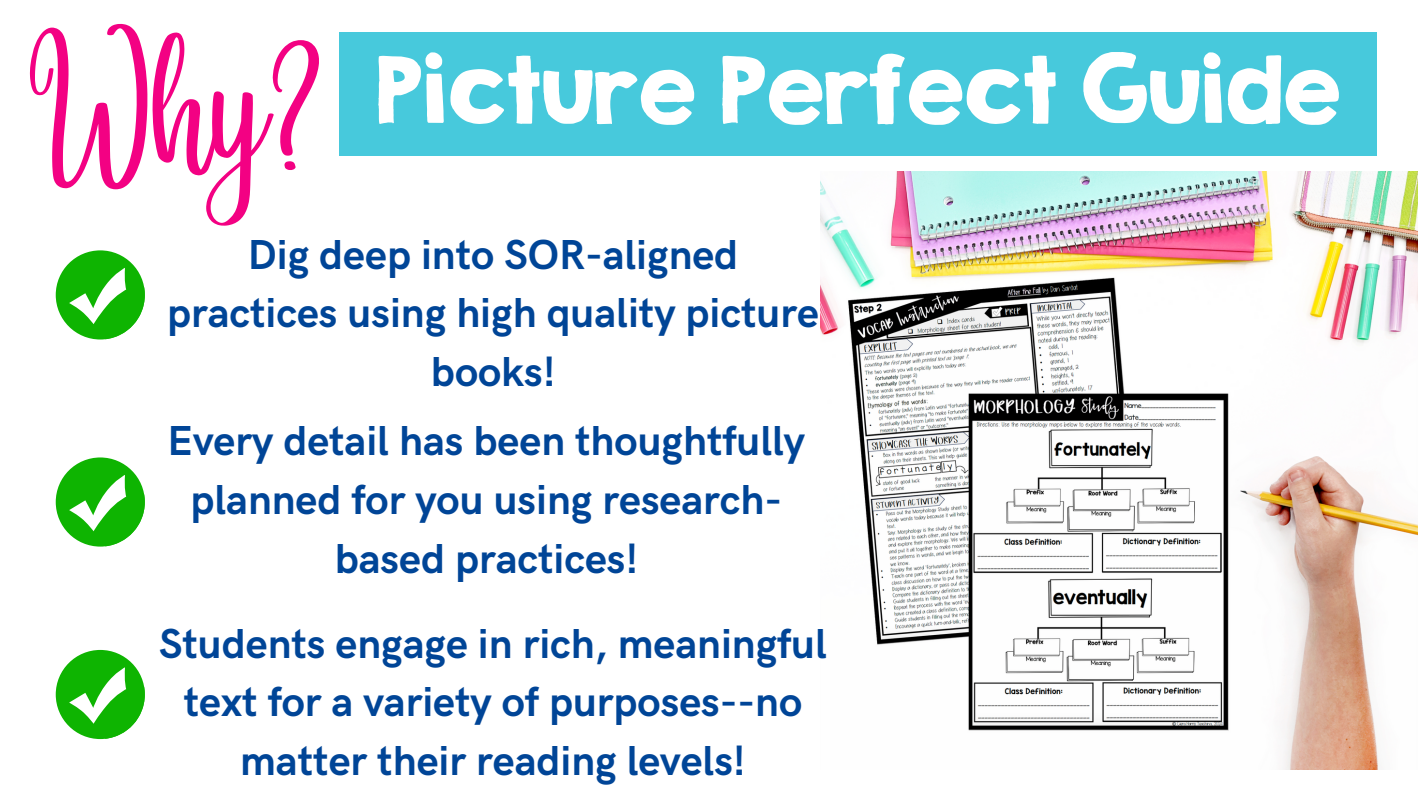
<style>
.page{position:relative;width:1418px;height:798px;background:#fff}
.page>*{position:absolute;margin:0;border:0;box-sizing:border-box;transform-origin:0 0}
.t1{font:116px "Angelina";color:#f30183}
.t2{font:82.6px "KG Second Chances Solid";color:#fff}
.t3{font:700 42px/58.5px "HK Grotesk";color:#004597;text-align:center}
</style>
<div class="page">
<div style="left:339px;top:32px;width:1037px;height:124px;background:#47c9dc"></div>
<div style="left:56px;top:250px;width:89px;height:89px;background:#0eb401;border-radius:50%"></div>
<svg style="left:69px;top:268px;width:76px;height:71px"></svg>
<div style="left:56px;top:457px;width:89px;height:89px;background:#0eb401;border-radius:50%"></div>
<svg style="left:69px;top:474px;width:76px;height:72px"></svg>
<div style="left:56px;top:649px;width:89px;height:89px;background:#0eb401;border-radius:50%"></div>
<svg style="left:69px;top:667px;width:76px;height:71px"></svg>
<img style="left:820px;top:171px;width:598px;height:598px">
<h2 class="t1" style="left:29px;top:87px;width:297px">Why?</h2>
<p class="t2" style="left:375px;top:37px;width:966px">Picture Perfect Guide</p>
<p class="t3" style="left:167px;top:227px;width:653px">Dig deep into SOR-aligned practices using high quality picture books!</p>
<p class="t3" style="left:168px;top:413px;width:639px">Every detail has been thoughtfully planned for you using research&shy;based practices!</p>
<p class="t3" style="left:159px;top:615px;width:669px">Students engage in rich, meaningful text for a variety of purposes--no matter their reading levels!</p>
</div>
